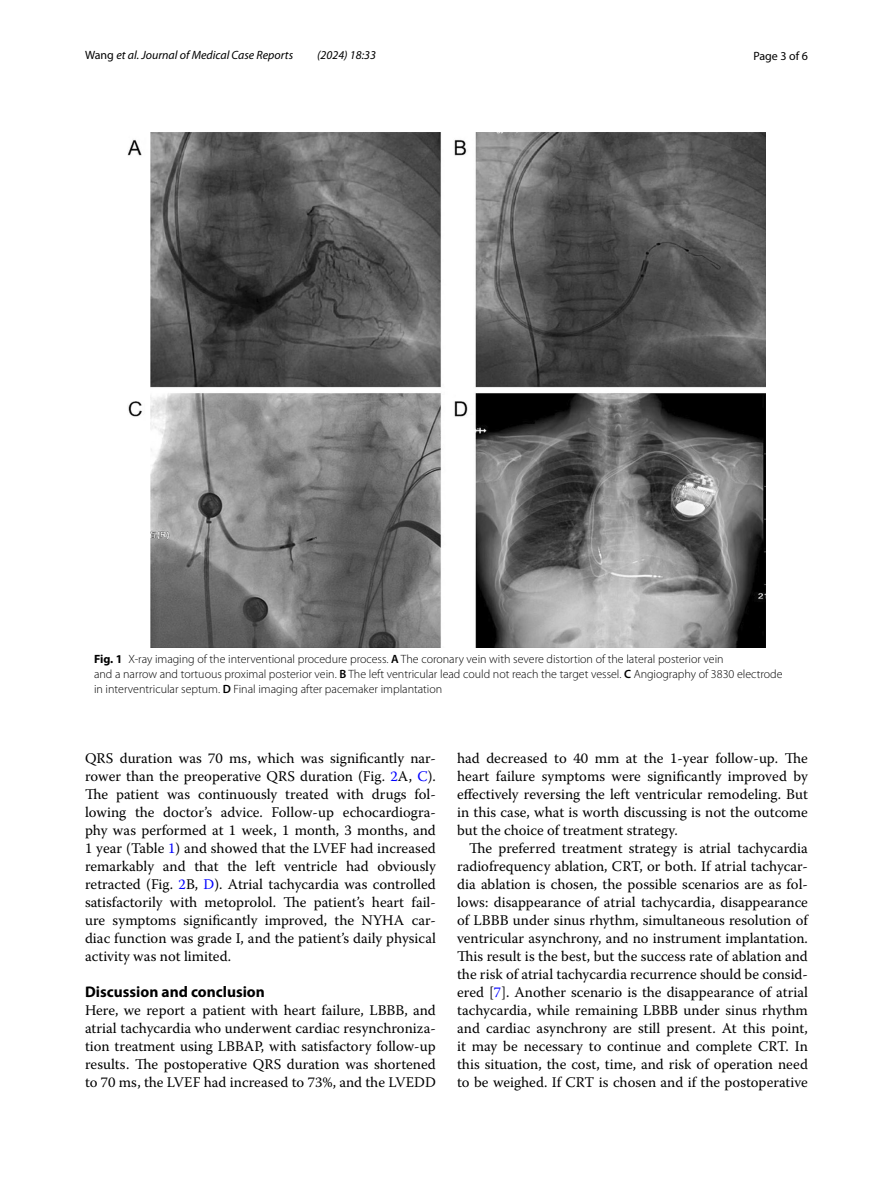
<style>
.page{position:relative;width:893px;height:1187px;background:#fff}
.page>*{position:absolute;margin:0;border:0;box-sizing:border-box;transform-origin:0 0}
.t1{font:700 15.45px "Myriad Pro";color:#000}
.t2{font:14.7px/18px "Warnock Pro";color:#000;text-align:justify}
.t3{font:300 12px/15px "Myriad Pro";color:#000}
.t4{font:italic 12px "Myriad Pro";color:#000}
.t5{font:12px "Myriad Pro";color:#000}
.s1{font-style:normal}
.s2{font-weight:700}
.s3{font-weight:600}
.s4{color:#00f}
</style>
<div class="page">
<img style="left:127px;top:133px;width:638px;height:514px">
<p class="t4" style="left:85px;top:48px;width:210px"><span class="s1">Wang</span> et al. Journal of Medical Case Reports</p>
<p class="t4" style="left:317px;top:48px;width:60px">(2024) 18:33</p>
<p class="t5" style="left:753px;top:48px;width:56px">Page 3 of 6</p>
<p class="t3" style="left:94px;top:651px;width:690px"><span class="s2">Fig. 1</span> X-ray imaging of the interventional procedure process. <span class="s3">A</span> The coronary vein with severe distortion of the lateral posterior vein<br>and a narrow and tortuous proximal posterior vein. <span class="s3">B</span> The left ventricular lead could not reach the target vessel. <span class="s3">C</span> Angiography of 3830 electrode in interventricular septum. <span class="s3">D</span> Final imaging after pacemaker implantation</p>
<p class="t2" style="left:85px;top:748px;width:352px">QRS duration was 70 ms, which was significantly nar&shy;rower than the preoperative QRS duration (Fig. <span class="s4">2</span>A, <span class="s4">C</span>).<br>The patient was continuously treated with drugs fol&shy;lowing the doctor’s advice. Follow-up echocardiogra&shy;phy was performed at 1 week, 1 month, 3 months, and 1 year (Table <span class="s4">1</span>) and showed that the LVEF had increased remarkably and that the left ventricle had obviously retracted (Fig. <span class="s4">2</span>B, <span class="s4">D</span>). Atrial tachycardia was controlled satisfactorily with metoprolol. The patient’s heart fail&shy;ure symptoms significantly improved, the NYHA car&shy;diac function was grade I, and the patient’s daily physical activity was not limited.</p>
<p class="t1" style="left:85px;top:981px;width:181px">Discussion and conclusion</p>
<p class="t2" style="left:85px;top:1000px;width:352px">Here, we report a patient with heart failure, LBBB, and atrial tachycardia who underwent cardiac resynchroniza&shy;tion treatment using LBBAP, with satisfactory follow-up results. The postoperative QRS duration was shortened to 70 ms, the LVEF had increased to 73%, and the LVEDD</p>
<p class="t2" style="left:457px;top:748px;width:352px">had decreased to 40 mm at the 1-year follow-up. The heart failure symptoms were significantly improved by effectively reversing the left ventricular remodeling. But in this case, what is worth discussing is not the outcome but the choice of treatment strategy.</p>
<p class="t2" style="left:457px;top:838px;width:352px;text-indent:12px">The preferred treatment strategy is atrial tachycardia radiofrequency ablation, CRT, or both. If atrial tachycar&shy;dia ablation is chosen, the possible scenarios are as fol&shy;lows: disappearance of atrial tachycardia, disappearance of LBBB under sinus rhythm, simultaneous resolution of ventricular asynchrony, and no instrument implantation.<br>This result is the best, but the success rate of ablation and the risk of atrial tachycardia recurrence should be consid&shy;ered [<span class="s4">7</span>]. Another scenario is the disappearance of atrial tachycardia, while remaining LBBB under sinus rhythm and cardiac asynchrony are still present. At this point, it may be necessary to continue and complete CRT. In this situation, the cost, time, and risk of operation need to be weighed. If CRT is chosen and if the postoperative</p>
</div>
